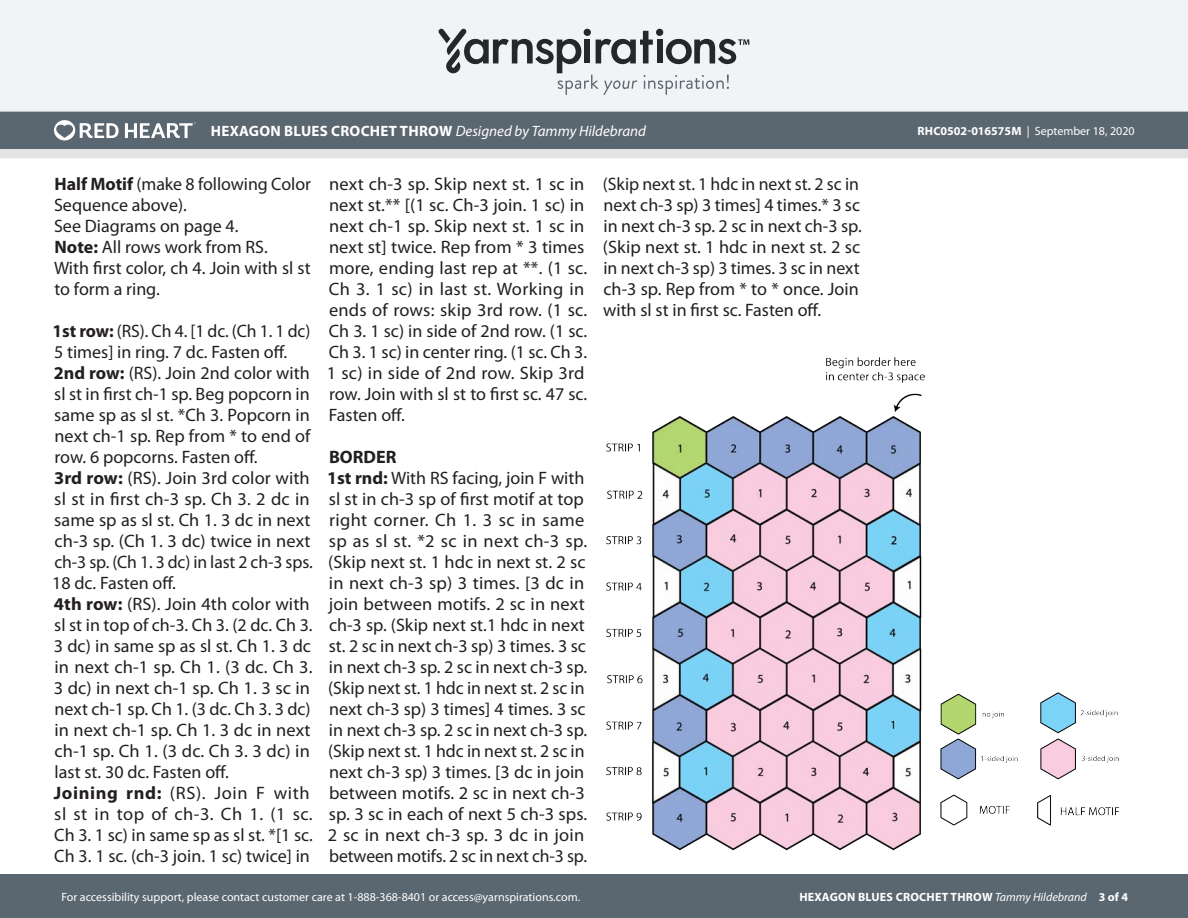
<style>
.page{position:relative;width:1188px;height:918px;background:#fff}
.page>*{position:absolute;margin:0;border:0;box-sizing:border-box;transform-origin:0 0}
.Body_-__With_auto_st{font:18px/21px "Myriad Pro";color:#231f20}
.SIZES_-_Color_Coded{font:700 18px "Myriad Pro";color:#231f20}
.t1{font:italic 15px "Myriad Pro";color:#fff}
.t2{font:12px "Myriad Pro";color:#fff}
.t3{font:700 12px "Myriad Pro";letter-spacing:.02em;color:#fff}
.s1{font-weight:700;font-style:normal}
.s2{font-weight:700}
.s3{font-weight:400;font-style:italic}
</style>
<div class="page">
<div style="left:0;top:875px;width:1188px;height:43px;background:#5a6670"></div>
<div style="left:0;top:149px;width:1188px;height:9px;background:#e4e3e3"></div>
<div style="left:0;top:111px;width:1188px;height:38px;background:#5a6670"></div>
<div style="left:0;top:0;width:1188px;height:112px;background:#f2f3f4"></div>
<svg style="left:438px;top:29px;width:311px;height:66px"></svg>
<svg style="left:54px;top:120px;width:65px;height:20px"></svg>
<svg style="left:125px;top:122px;width:71px;height:16px"></svg>
<img style="left:606px;top:357px;width:319px;height:494px">
<img style="left:940px;top:692px;width:179px;height:134px">
<p class="t1" style="left:211px;top:122px;width:437px"><span class="s1">HEXAGON BLUES CROCHET THROW</span> Designed by Tammy Hildebrand</p>
<p class="t2" style="left:917px;top:124px;width:219px"><span class="s2">RHC0502-016575M</span> | September 18, 2020</p>
<p class="Body_-__With_auto_st" style="left:54px;top:174px;width:258px"><span class="s2">Half Motif</span> (make 8 following Color<br>Sequence above).</p>
<p class="Body_-__With_auto_st" style="left:54px;top:216px;width:186px">See Diagrams on page 4.</p>
<p class="Body_-__With_auto_st" style="left:55px;top:237px;width:215px"><span class="s2">Note:</span> All rows work from RS.</p>
<p class="Body_-__With_auto_st" style="left:54px;top:258px;width:258px">With first color, ch 4. Join with sl st to form a ring.</p>
<p class="Body_-__With_auto_st" style="left:53px;top:321px;width:259px"><span class="s2">1st row:</span> (RS). Ch 4. [1 dc. (Ch 1. 1 dc)<br>5 times] in ring. 7 dc. Fasten off.</p>
<p class="Body_-__With_auto_st" style="left:54px;top:363px;width:258px;text-align:justify"><span class="s2">2nd row:</span> (RS). Join 2nd color with sl st in first ch-1 sp. Beg popcorn in same sp as sl st. *Ch 3. Popcorn in next ch-1 sp. Rep from * to end of row. 6 popcorns. Fasten off.</p>
<p class="Body_-__With_auto_st" style="left:52px;top:468px;width:262px"><span class="s2">3rd row:</span> (RS). Join 3rd color with sl st in first ch-3 sp. Ch 3. 2 dc in same sp as sl st. Ch 1. 3 dc in next ch-3 sp. (Ch 1. 3 dc) twice in next ch-3 sp. (Ch 1. 3 dc) in last 2 ch-3 sps.<br>18 dc. Fasten off.</p>
<p class="Body_-__With_auto_st" style="left:54px;top:594px;width:260px"><span class="s2">4th row:</span> (RS). Join 4th color with sl st in top of ch-3. Ch 3. (2 dc. Ch 3.<br>3 dc) in same sp as sl st. Ch 1. 3 dc in next ch-1 sp. Ch 1. (3 dc. Ch 3.<br>3 dc) in next ch-1 sp. Ch 1. 3 sc in next ch-1 sp. Ch 1. (3 dc. Ch 3. 3 dc) in next ch-1 sp. Ch 1. 3 dc in next ch-1 sp. Ch 1. (3 dc. Ch 3. 3 dc) in last st. 30 dc. Fasten off.</p>
<p class="Body_-__With_auto_st" style="left:54px;top:783px;width:261px"><span class="s2">Joining rnd:</span> (RS). Join F with sl st in top of ch-3. Ch 1. (1 sc.<br>Ch 3. 1 sc) in same sp as sl st. *[1 sc.<br>Ch 3. 1 sc. (ch-3 join. 1 sc) twice] in</p>
<p class="Body_-__With_auto_st" style="left:327px;top:174px;width:262px">next ch-3 sp. Skip next st. 1 sc in next st.** [(1 sc. Ch-3 join. 1 sc) in next ch-1 sp. Skip next st. 1 sc in next st] twice. Rep from * 3 times more, ending last rep at **. (1 sc.<br>Ch 3. 1 sc) in last st. Working in ends of rows: skip 3rd row. (1 sc.<br>Ch 3. 1 sc) in side of 2nd row. (1 sc.<br>Ch 3. 1 sc) in center ring. (1 sc. Ch 3.<br>1 sc) in side of 2nd row. Skip 3rd row. Join with sl st to first sc. 47 sc.<br>Fasten off.</p>
<p class="SIZES_-_Color_Coded" style="left:329px;top:445px;width:69px">BORDER</p>
<p class="Body_-__With_auto_st" style="left:327px;top:468px;width:262px"><span class="s2">1st rnd:</span> With RS facing, join F with sl st in ch-3 sp of first motif at top right corner. Ch 1. 3 sc in same sp as sl st. *2 sc in next ch-3 sp. (Skip next st. 1 hdc in next st. 2 sc in next ch-3 sp) 3 times. [3 dc in join between motifs. 2 sc in next ch-3 sp. (Skip next st.1 hdc in next st. 2 sc in next ch-3 sp) 3 times. 3 sc in next ch-3 sp. 2 sc in next ch-3 sp. (Skip next st. 1 hdc in next st. 2 sc in next ch-3 sp) 3 times] 4 times. 3 sc in next ch-3 sp. 2 sc in next ch-3 sp. (Skip next st. 1 hdc in next st. 2 sc in next ch-3 sp) 3 times. [3 dc in join between motifs. 2 sc in next ch-3 sp. 3 sc in each of next 5 ch-3 sps.<br>2 sc in next ch-3 sp. 3 dc in join between motifs. 2 sc in next ch-3 sp.</p>
<p class="Body_-__With_auto_st" style="left:603px;top:174px;width:260px">(Skip next st. 1 hdc in next st. 2 sc in next ch-3 sp) 3 times] 4 times.* 3 sc in next ch-3 sp. 2 sc in next ch-3 sp. (Skip next st. 1 hdc in next st. 2 sc in next ch-3 sp) 3 times. 3 sc in next ch-3 sp. Rep from * to * once. Join with sl st in first sc. Fasten off.</p>
<p class="t2" style="left:61px;top:890px;width:520px">For accessibility support, please contact customer care at 1-888-368-8401 or access@yarnspirations.com.</p>
<p class="t3" style="left:799px;top:889px;width:330px">HEXAGON BLUES CROCHET THROW <span class="s3">Tammy Hildebrand</span> 3 of 4</p>
</div>
